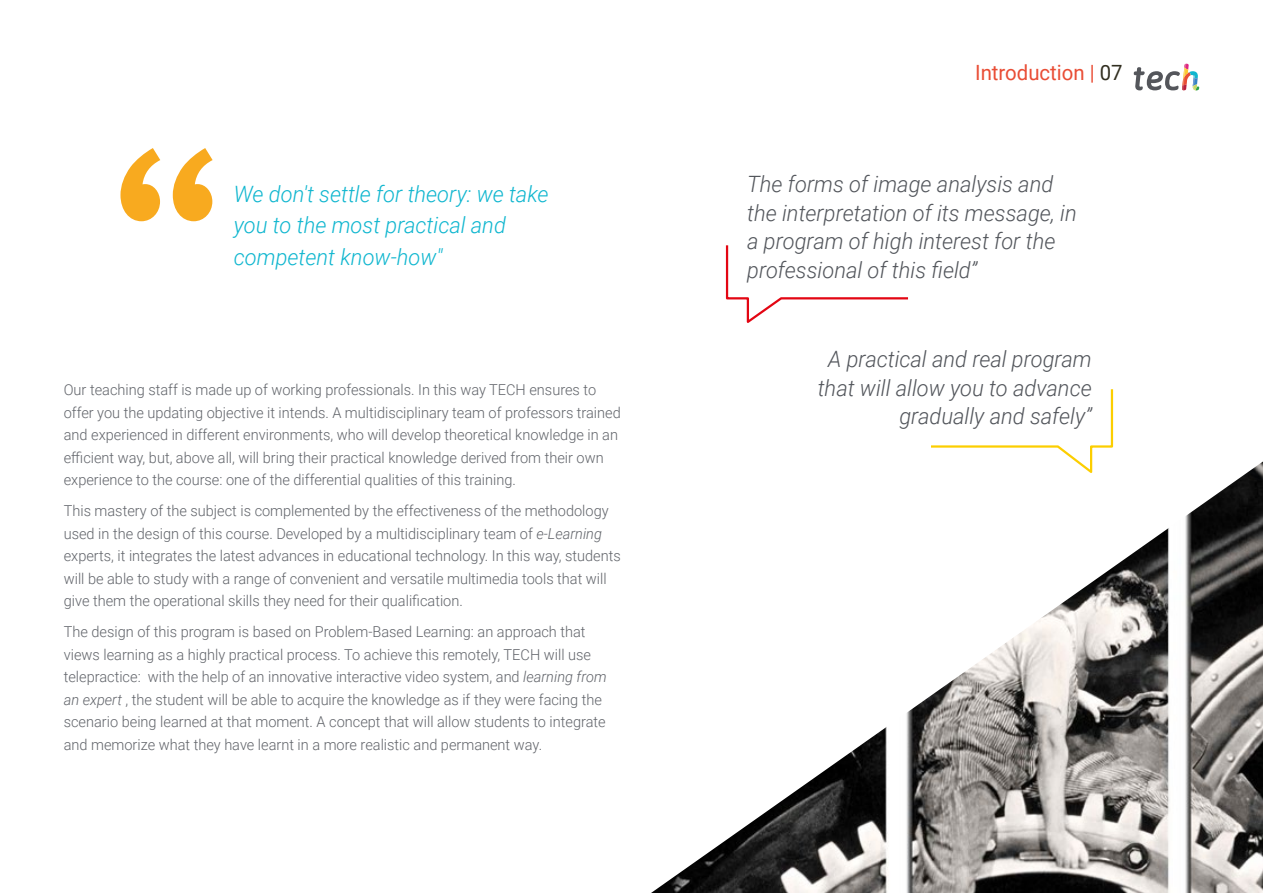
<style>
.page{position:relative;width:1263px;height:893px;background:#fff}
.page>*{position:absolute;margin:0;border:0;box-sizing:border-box;transform-origin:0 0}
.t1{font:italic 300 22.5px/28.5px "Roboto";color:#52555b;text-align:right}
.t2{font:italic 300 22.5px/31.5px "Roboto";color:#0fb6cf}
.t3{font:21px "Roboto";color:#e94d35}
.t4{font:300 15px/22.5px "Roboto";color:#61646a}
.s1{font-style:italic}
.s2{color:#312e20}
</style>
<div class="page">
<img style="left:651px;top:461px;width:612px;height:432px">
<svg style="left:929px;top:389px;width:185px;height:87px"></svg>
<svg style="left:725px;top:245px;width:183px;height:78px"></svg>
<svg style="left:1134px;top:64px;width:65px;height:27px"></svg>
<svg style="left:120px;top:148px;width:93px;height:73px"></svg>
<h1 class="t2" style="left:234px;top:177px;width:316px">We don't settle for theory: we take you to the most practical and competent know-how"</h1>
<p class="t4" style="left:64px;top:378px;width:558px">Our teaching staff is made up of working professionals. In this way TECH ensures to offer you the updating objective it intends. A multidisciplinary team of professors trained and experienced in different environments, who will develop theoretical knowledge in an efficient way, but, above all, will bring their practical knowledge derived from their own experience to the course: one of the differential qualities of this training.</p>
<p class="t4" style="left:64px;top:499px;width:558px">This mastery of the subject is complemented by the effectiveness of the methodology used in the design of this course. Developed by a multidisciplinary team of <span class="s1">e-Learning </span>experts, it integrates the latest advances in educational technology. In this way, students will be able to study with a range of convenient and versatile multimedia tools that will give them the operational skills they need for their qualification.</p>
<p class="t4" style="left:64px;top:620px;width:544px">The design of this program is based on Problem-Based Learning: an approach that views learning as a highly practical process. To achieve this remotely, TECH will use telepractice: with the help of an innovative interactive video system, and <span class="s1">learning from an expert</span> , the student will be able to acquire the knowledge as if they were facing the scenario being learned at that moment. A concept that will allow students to integrate and memorize what they have learnt in a more realistic and permanent way.</p>
<h2 class="t3" style="left:975px;top:57px;width:149px">Introduction | <span class="s2">07</span></h2>
<h1 class="t1" style="left:747px;top:169px;width:331px;text-align:left">The forms of image analysis and the interpretation of its message, in a program of high interest for the professional of this field”</h1>
<h1 class="t1" style="left:818px;top:344px;width:276px">A practical and real program that will allow you to advance gradually and safely”</h1>
</div>
